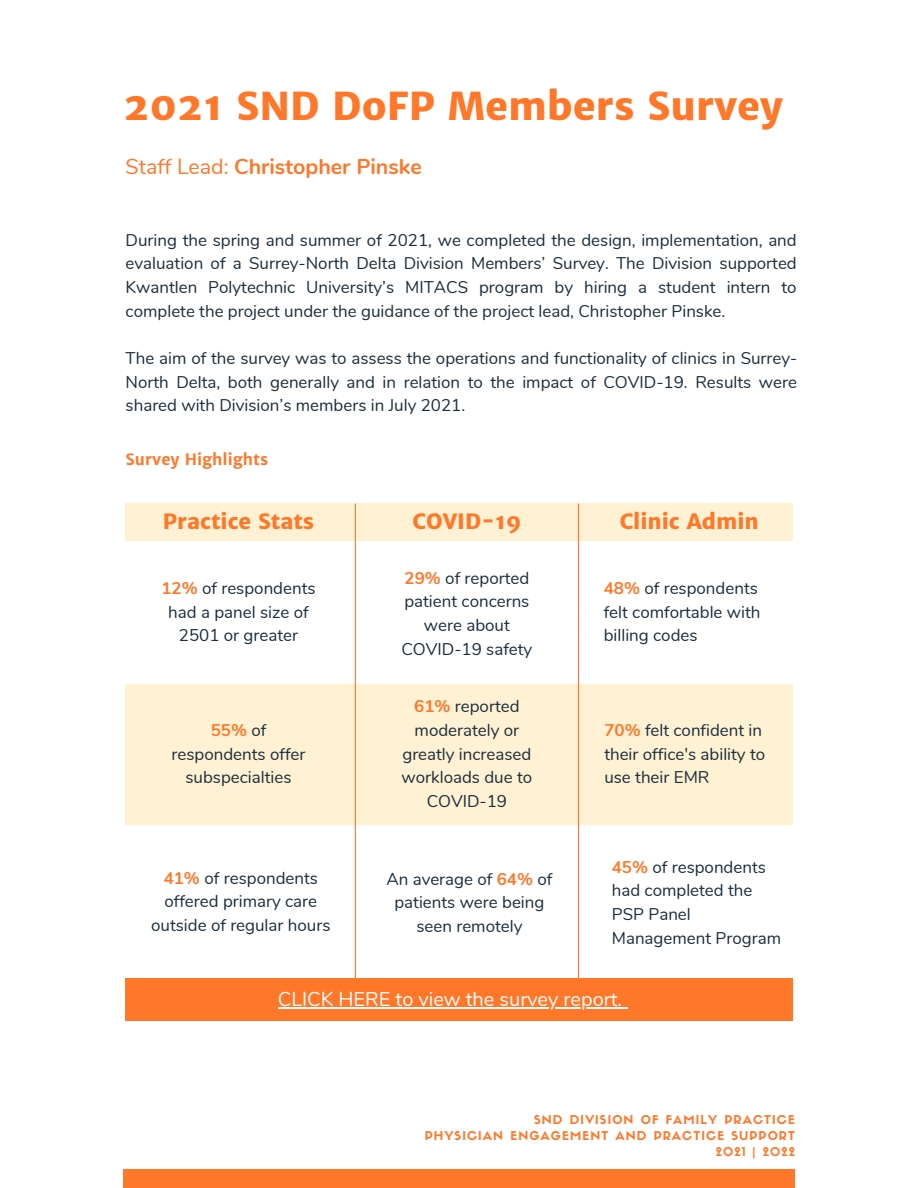
<style>
.page{position:relative;width:918px;height:1188px;background:#fff}
.page>*{position:absolute;margin:0;border:0;box-sizing:border-box;transform-origin:0 0}
.t1{font:800 38.55px "Merriweather Sans";color:#ff7729}
.t2{font:700 21.45px "Nunito";color:#ff7729}
.t3{font:800 21.15px "Merriweather Sans";color:#ff7729}
.t4{font:19.95px "Nunito";color:#fff}
.t5{font:16.95px/23.7px "Nunito";color:#1a2d3b;text-align:center}
.t6{font:700 15.75px "Merriweather Sans";color:#ff7729}
.t7{font:12px/15.9px "Sifonn Basic";letter-spacing:.09em;color:#ff7729;text-align:right}
.s1{font-weight:400}
.s2{font-weight:700;color:#ff7729}
</style>
<div class="page">
<div style="left:126px;top:504px;width:667px;height:37px;background:#fff1d3"></div>
<div style="left:126px;top:684px;width:667px;height:141px;background:#fff1d3"></div>
<hr style="left:355px;top:504px;width:1px;height:474px;background:#ff7729">
<hr style="left:578px;top:504px;width:1px;height:474px;background:#ff7729">
<div style="left:123px;top:1170px;width:671px;height:18px;background:#ff7729"></div>
<div style="left:126px;top:978px;width:667px;height:43px;background:#ff7729"></div>
<hr style="left:278px;top:1008px;width:344px;height:1px;background:#fff">
<h1 class="t1" style="left:123px;top:83px;width:661px">2021 SND DoFP Members Survey</h1>
<p class="t2" style="left:126px;top:152px;width:298px"><span class="s1">Staff Lead:</span> Christopher Pinske</p>
<p class="t5" style="left:126px;top:228px;width:673px;text-align:justify">During the spring and summer of 2021, we completed the design, implementation, and evaluation of a Surrey-North Delta Division Members’ Survey. The Division supported Kwantlen Polytechnic University’s MITACS program by hiring a student intern to complete the project under the guidance of the project lead, Christopher Pinske.</p>
<p class="t5" style="left:126px;top:346px;width:673px;text-align:justify">The aim of the survey was to assess the operations and functionality of clinics in Surrey-North Delta, both generally and in relation to the impact of COVID-19. Results were shared with Division’s members in July 2021.</p>
<p class="t6" style="left:126px;top:449px;width:144px">Survey Highlights</p>
<p class="t3" style="left:163px;top:508px;width:153px">Practice Stats</p>
<p class="t3" style="left:413px;top:508px;width:110px">COVID-19</p>
<p class="t3" style="left:620px;top:509px;width:141px">Clinic Admin</p>
<p class="t5" style="left:161px;top:577px;width:156px"><span class="s2">12%</span> of respondents had a panel size of<br>2501 or greater</p>
<p class="t5" style="left:401px;top:566px;width:132px"><span class="s2">29%</span> of reported patient concerns were about<br>COVID-19 safety</p>
<p class="t5" style="left:604px;top:577px;width:158px;text-align:left"><span class="s2">48%</span> of respondents felt comfortable with billing codes</p>
<p class="t5" style="left:172px;top:719px;width:135px"><span class="s2">55%</span> of respondents offer subspecialties</p>
<p class="t5" style="left:151px;top:866px;width:181px"><span class="s2">41%</span> of respondents offered primary care outside of regular hours</p>
<p class="t5" style="left:402px;top:695px;width:132px"><span class="s2">61%</span> reported moderately or greatly increased workloads due to<br>COVID-19</p>
<p class="t5" style="left:386px;top:867px;width:167px">An average of <span class="s2">64%</span> of patients were being seen remotely</p>
<p class="t5" style="left:604px;top:719px;width:162px;text-align:left"><span class="s2">70%</span> felt confident in their office's ability to use their EMR</p>
<p class="t5" style="left:612px;top:855px;width:171px;text-align:left"><span class="s2">45%</span> of respondents had completed the<br>PSP Panel<br>Management Program</p>
<p class="t4" style="left:278px;top:986px;width:346px">CLICK HERE to view the survey report.</p>
<p class="t7" style="left:425px;top:1113px;width:372px">SND DIVISION OF FAMILY PRACTICE<br>PHYSICIAN ENGAGEMENT AND PRACTICE SUPPORT<br>2021 | 2022</p>
</div>
